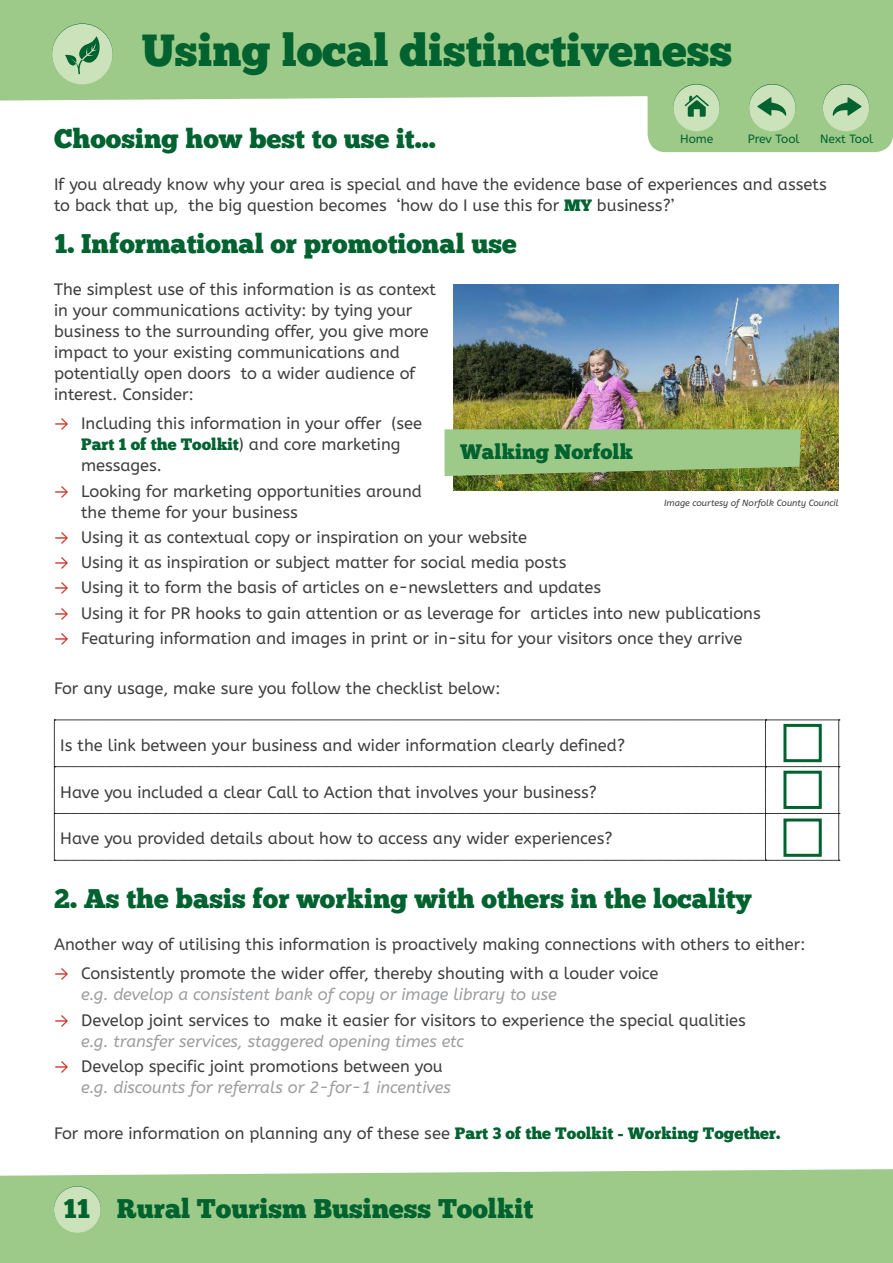
<style>
.page{position:relative;width:893px;height:1263px;background:#fff}
.page>*{position:absolute;margin:0;border:0;box-sizing:border-box;transform-origin:0 0}
.t1{font:45px "Chunk Five";color:#00632f}
.t2{font:27px "Chunk Five";color:#00632f}
.t3{font:21px "Chunk Five";color:#00632f}
.t4{font:16.5px/21px "A Bee Zee";color:#3e3e40}
.t5{font:italic 16.5px/21px "A Bee Zee";color:#9d9ea0}
.t6{font:16.5px "Chunk Five";color:#00632f}
.t7{font:12px "A Bee Zee";color:#00632f}
.t8{font:italic 9px "A Bee Zee";color:#3e3e40}
.s1{font-family:"Chunk Five";color:#00632f}
.s2{font-family:"Calibri";color:#c73023}
.s3{font-family:"A Bee Zee";color:#3e3e40}
.s4{font-style:italic;color:#9d9ea0}
.s5{font-family:"Calibri";font-style:normal;color:#c73023}
.s6{font-style:normal;color:#3e3e40}
</style>
<div class="page">
<div style="left:0;top:0;width:893px;height:101px;background:#9dca88"></div>
<div style="left:0;top:1169px;width:893px;height:94px;background:#9dca88"></div>
<div style="left:648px;top:73px;width:245px;height:79px;background:#9dca88;border-radius:18px"></div>
<div style="left:823px;top:85px;width:46px;height:46px;background:#cce2bb;border-radius:50%"></div>
<div style="left:749px;top:85px;width:47px;height:46px;background:#cce2bb;border-radius:50%"></div>
<div style="left:673px;top:85px;width:47px;height:46px;background:#cce2bb;border-radius:50%"></div>
<svg style="left:685px;top:95px;width:24px;height:22px"></svg>
<svg style="left:757px;top:97px;width:29px;height:19px"></svg>
<svg style="left:833px;top:97px;width:28px;height:19px"></svg>
<div style="left:54px;top:1186px;width:47px;height:47px;background:#cce2bb;border-radius:50%"></div>
<div style="left:52px;top:24px;width:61px;height:61px;background:#cce2bb;border-radius:50%"></div>
<svg style="left:65px;top:36px;width:35px;height:39px"></svg>
<svg style="left:54px;top:720px;width:786px;height:141px"></svg>
<div style="left:783px;top:724px;width:39px;height:38px;border:3px solid #00632f"></div>
<div style="left:783px;top:771px;width:39px;height:38px;border:3px solid #00632f"></div>
<div style="left:783px;top:818px;width:39px;height:39px;border:3px solid #00632f"></div>
<img style="left:454px;top:285px;width:384px;height:206px">
<svg style="left:445px;top:429px;width:356px;height:47px;background:#97c07d"></svg>
<h1 class="t1" style="left:142px;top:24px;width:592px">Using local distinctiveness</h1>
<h2 class="t2" style="left:54px;top:122px;width:383px">Choosing how best to use it...</h2>
<p class="t4" style="left:54px;top:174px;width:774px">If you already know why your area is special and have the evidence base of experiences and assets to back that up, the big question becomes ‘how do I use this for <span class="s1">MY</span> business?’</p>
<h2 class="t2" style="left:54px;top:227px;width:464px">1. Informational or promotional use</h2>
<p class="t4" style="left:54px;top:279px;width:383px">The simplest use of this information is as context in your communications activity: by tying your business to the surrounding offer, you give more impact to your existing communications and potentially open doors to a wider audience of interest. Consider:</p>
<p class="t4" style="left:54px;top:413px;width:369px"><span class="s2">→</span> Including this information in your offer (see</p>
<p class="t6" style="left:81px;top:435px;width:321px">Part 1 of the Toolkit<span class="s3">) and core marketing</span></p>
<p class="t4" style="left:81px;top:455px;width:82px">messages.</p>
<p class="t4" style="left:81px;top:481px;width:342px;text-indent:-27px"><span class="s2">→</span> Looking for marketing opportunities around the theme for your business</p>
<p class="t4" style="left:54px;top:527px;width:475px"><span class="s2">→</span> Using it as contextual copy or inspiration on your website</p>
<p class="t4" style="left:54px;top:552px;width:514px"><span class="s2">→</span> Using it as inspiration or subject matter for social media posts</p>
<p class="t4" style="left:54px;top:577px;width:549px"><span class="s2">→</span> Using it to form the basis of articles on e-newsletters and updates</p>
<p class="t4" style="left:54px;top:603px;width:708px"><span class="s2">→</span> Using it for PR hooks to gain attention or as leverage for articles into new publications</p>
<p class="t4" style="left:54px;top:628px;width:690px"><span class="s2">→</span> Featuring information and images in print or in-situ for your visitors once they arrive</p>
<p class="t4" style="left:54px;top:678px;width:448px">For any usage, make sure you follow the checklist below:</p>
<p class="t7" style="left:680px;top:132px;width:35px">Home</p>
<p class="t7" style="left:748px;top:132px;width:53px">Prev Tool</p>
<p class="t7" style="left:820px;top:132px;width:55px">Next Tool</p>
<p class="t3" style="left:461px;top:439px;width:174px">Walking Norfolk</p>
<p class="t8" style="left:664px;top:497px;width:176px">Image courtesy of Norfolk County Council</p>
<p class="t4" style="left:60px;top:735px;width:566px">Is the link between your business and wider information clearly defined?</p>
<p class="t4" style="left:60px;top:782px;width:538px">Have you included a clear Call to Action that involves your business?</p>
<p class="t4" style="left:60px;top:828px;width:554px">Have you provided details about how to access any wider experiences?</p>
<h2 class="t2" style="left:54px;top:882px;width:699px">2. As the basis for working with others in the locality</h2>
<p class="t4" style="left:54px;top:934px;width:753px">Another way of utilising this information is proactively making connections with others to either:</p>
<p class="t4" style="left:81px;top:963px;width:579px;text-indent:-27px"><span class="s2">→</span> Consistently promote the wider offer, thereby shouting with a louder voice <span class="s4">e.g. develop a consistent bank of copy or image library to use</span></p>
<p class="t4" style="left:81px;top:1010px;width:666px;text-indent:-27px"><span class="s2">→</span> Develop joint services to make it easier for visitors to experience the special qualities <span class="s4">e.g. transfer services, staggered opening times etc</span></p>
<p class="t5" style="left:81px;top:1056px;width:371px;text-indent:-27px"><span class="s5">→</span> <span class="s6">Develop specific joint promotions between you </span>e.g. discounts for referrals or 2-for-1 incentives</p>
<p class="t4" style="left:54px;top:1123px;width:728px">For more information on planning any of these see <span class="s1">Part 3 of the Toolkit - Working Together.</span></p>
<h2 class="t2" style="left:63px;top:1192px;width:471px">11 Rural Tourism Business Toolkit</h2>
</div>
